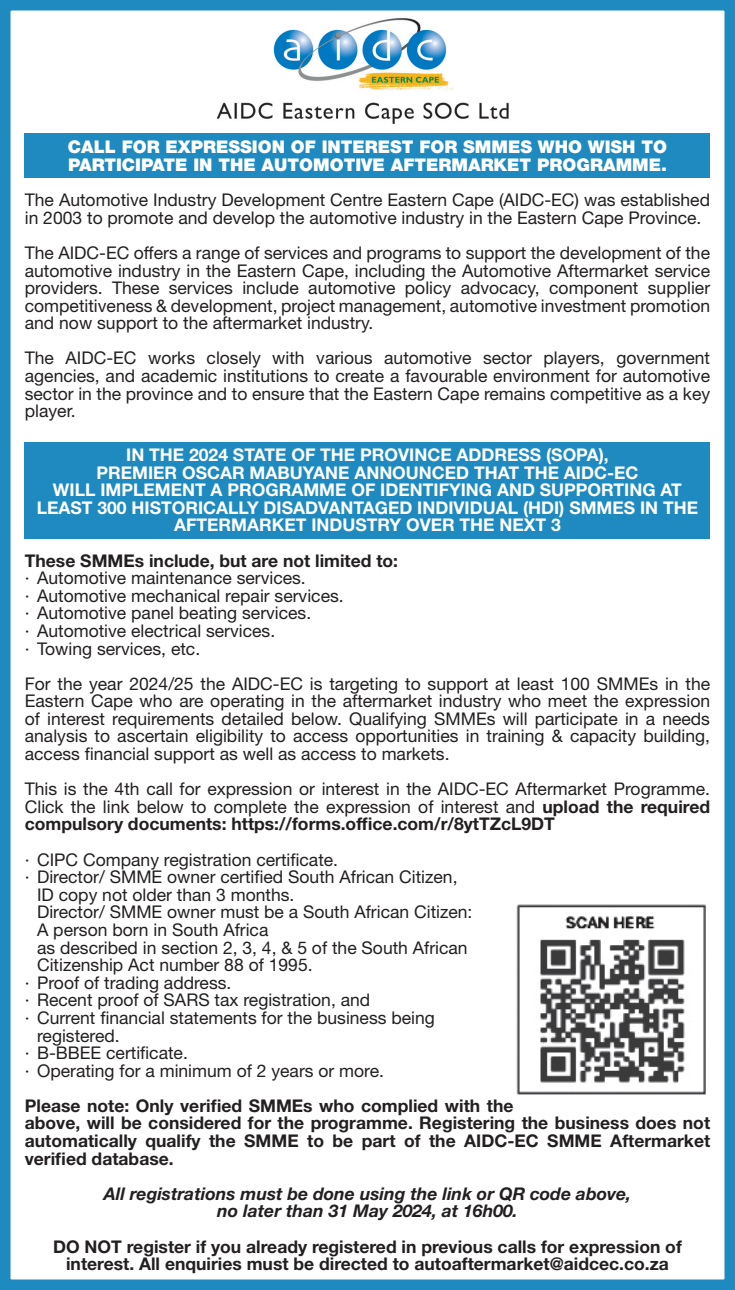
<style>
.page{position:relative;width:735px;height:1290px;background:#fff}
.page>*{position:absolute;margin:0;border:0;box-sizing:border-box;transform-origin:0 0}
.t1{font:17.5px/17.7px "Helvetica Neue LT Std";color:#231f20;text-align:justify}
.t2{font:700 17.5px/17.7px "Helvetica Neue LT Std";color:#231f20}
.t3{font:700 17.5px/17.5px "Helvetica Neue LT Std";color:#fff;text-align:center}
.t4{font:900 17.5px/17.5px "Helvetica Neue LT Std";color:#fff}
.t5{font:italic 700 17.5px/17.5px "Helvetica Neue LT Std";color:#231f20;text-align:center}
.s1{font-weight:700}
</style>
<div class="page">
<div style="left:0;top:0;width:734px;height:1290px;border:10px solid #1e8ac0"></div>
<img style="left:216px;top:18px;width:293px;height:106px">
<div style="left:25px;top:134px;width:684px;height:44px;background:#1e8ac0"></div>
<div style="left:25px;top:442px;width:684px;height:96px;background:#1e8ac0"></div>
<img style="left:516px;top:904px;width:190px;height:191px">
<p class="t4" style="left:68px;top:138px;width:600px">CALL FOR EXPRESSION OF INTEREST FOR SMMES WHO WISH TO<br>PARTICIPATE IN THE AUTOMOTIVE AFTERMARKET PROGRAMME.</p>
<p class="t1" style="left:25px;top:191px;width:686px">The Automotive Industry Development Centre Eastern Cape (AIDC-EC) was established in 2003 to promote and develop the automotive industry in the Eastern Cape Province.</p>
<p class="t1" style="left:25px;top:244px;width:686px">The AIDC-EC offers a range of services and programs to support the development of the automotive industry in the Eastern Cape, including the Automotive Aftermarket service providers. These services include automotive policy advocacy, component supplier competitiveness &amp; development, project management, automotive investment promotion and now support to the aftermarket industry.</p>
<p class="t1" style="left:25px;top:349px;width:686px">The AIDC-EC works closely with various automotive sector players, government agencies, and academic institutions to create a favourable environment for automotive sector in the province and to ensure that the Eastern Cape remains competitive as a key player.</p>
<p class="t3" style="left:37px;top:446px;width:662px">IN THE 2024 STATE OF THE PROVINCE ADDRESS (SOPA),<br>PREMIER OSCAR MABUYANE ANNOUNCED THAT THE AIDC-EC<br>WILL IMPLEMENT A PROGRAMME OF IDENTIFYING AND SUPPORTING AT LEAST 300 HISTORICALLY DISADVANTAGED INDIVIDUAL (HDI) SMMES IN THE AFTERMARKET INDUSTRY OVER THE NEXT 3</p>
<p class="t2" style="left:25px;top:551px;width:374px">These SMMEs include, but are not limited to:</p>
<p class="t1" style="left:25px;top:569px;width:320px;text-align:left">· Automotive maintenance services.<br>· Automotive mechanical repair services. · Automotive panel beating services.<br>· Automotive electrical services.<br>· Towing services, etc.</p>
<p class="t1" style="left:25px;top:674px;width:686px">For the year 2024/25 the AIDC-EC is targeting to support at least 100 SMMEs in the Eastern Cape who are operating in the aftermarket industry who meet the expression of interest requirements detailed below. Qualifying SMMEs will participate in a needs analysis to ascertain eligibility to access opportunities in training &amp; capacity building, access financial support as well as access to markets.</p>
<p class="t1" style="left:25px;top:780px;width:686px">This is the 4th call for expression or interest in the AIDC-EC Aftermarket Programme.<br>Click the link below to complete the expression of interest and <span class="s1">upload the required compulsory documents: https://forms.office.com/r/8ytTZcL9DT</span></p>
<p class="t1" style="left:25px;top:850px;width:315px">· CIPC Company registration certificate.</p>
<p class="t1" style="left:25px;top:868px;width:434px">· Director/ SMME owner certified South African Citizen,</p>
<p class="t1" style="left:37px;top:885px;width:259px">ID copy not older than 3 months.</p>
<p class="t1" style="left:37px;top:903px;width:436px">Director/ SMME owner must be a South African Citizen:</p>
<p class="t1" style="left:37px;top:921px;width:233px">A person born in South Africa</p>
<p class="t1" style="left:37px;top:938px;width:432px">as described in section 2, 3, 4, &amp; 5 of the South African</p>
<p class="t1" style="left:37px;top:956px;width:277px">Citizenship Act number 88 of 1995.</p>
<p class="t1" style="left:25px;top:973px;width:208px">· Proof of trading address.</p>
<p class="t1" style="left:25px;top:991px;width:347px">· Recent proof of SARS tax registration, and</p>
<p class="t1" style="left:25px;top:1008px;width:411px">· Current financial statements for the business being</p>
<p class="t1" style="left:37px;top:1026px;width:84px">registered.</p>
<p class="t1" style="left:25px;top:1044px;width:164px">· B-BBEE certificate.</p>
<p class="t1" style="left:25px;top:1061px;width:360px">· Operating for a minimum of 2 years or more.</p>
<p class="t2" style="left:25px;top:1096px;width:686px">Please note: Only verified SMMEs who complied with the<br>above, will be considered for the programme. Registering the business does not automatically qualify the SMME to be part of the AIDC-EC SMME Aftermarket verified database.</p>
<p class="t5" style="left:104px;top:1184px;width:528px">All registrations must be done using the link or QR code above, no later than 31 May 2024, at 16h00.</p>
<p class="t2" style="left:53px;top:1237px;width:629px;text-align:center">DO NOT register if you already registered in previous calls for expression of interest. All enquiries must be directed to autoaftermarket@aidcec.co.za</p>
</div>
